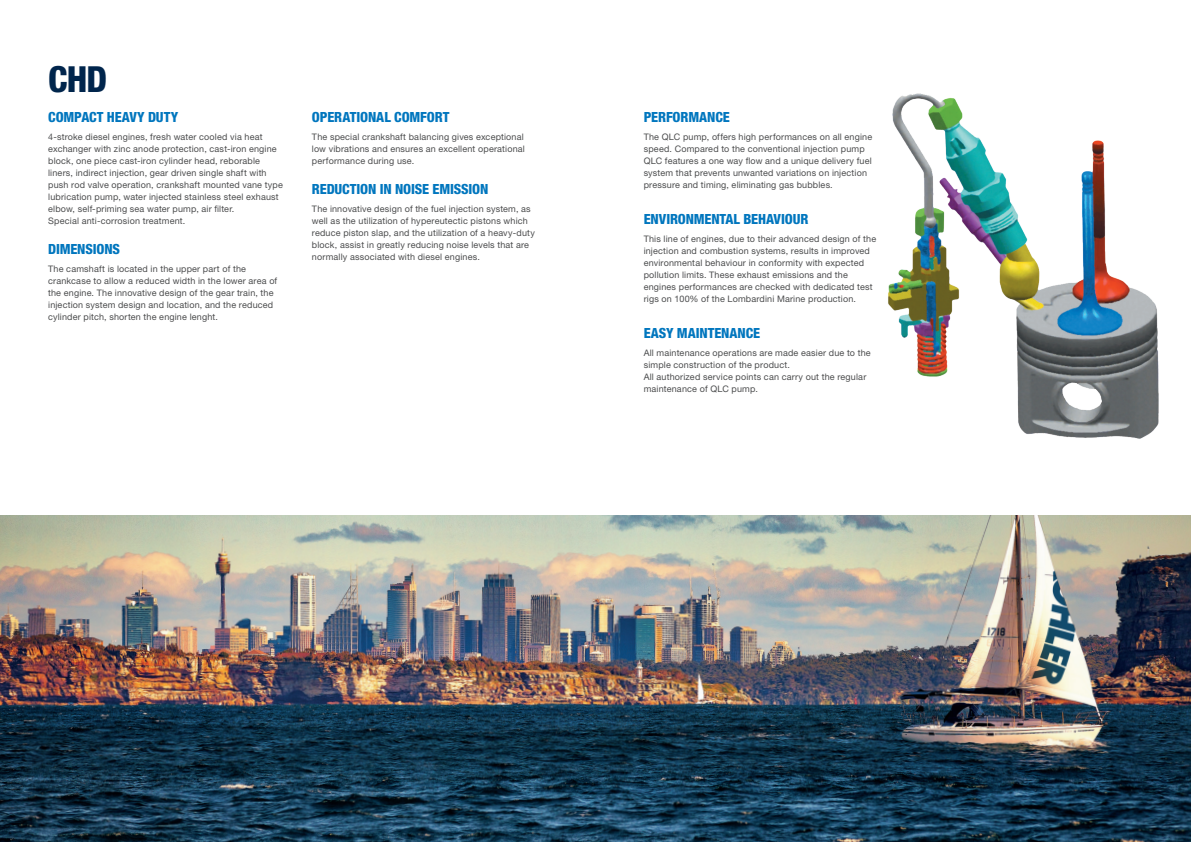
<style>
.page{position:relative;width:1191px;height:842px;background:#fff}
.page>*{position:absolute;margin:0;border:0;box-sizing:border-box;transform-origin:0 0}
.t1{font:800 condensed 36px "Helvetica Neue LT Pro";color:#00254c}
.t2{font:800 condensed 14px "Helvetica Neue LT Pro";letter-spacing:-.01em;color:#0076be}
.t3{font:9px/12px "Helvetica Neue LT Pro";letter-spacing:.02em;color:#4b4c4d}
</style>
<div class="page">
<img style="left:0;top:516px;width:1191px;height:326px">
<img style="left:888px;top:93px;width:271px;height:346px">
<h1 class="t1" style="left:48px;top:57px;width:60px">CHD</h1>
<h2 class="t2" style="left:48px;top:108px;width:132px">COMPACT HEAVY DUTY</h2>
<p class="t3" style="left:48px;top:131px;width:236px">4-stroke diesel engines, fresh water cooled via heat exchanger with zinc anode protection, cast-iron engine block, one piece cast-iron cylinder head, reborable liners, indirect injection, gear driven single shaft with push rod valve operation, crankshaft mounted vane type lubrication pump, water injected stainless steel exhaust elbow, self-priming sea water pump, air filter.<br>Special anti-corrosion treatment.</p>
<h2 class="t2" style="left:48px;top:240px;width:73px">DIMENSIONS</h2>
<p class="t3" style="left:48px;top:263px;width:230px">The camshaft is located in the upper part of the crankcase to allow a reduced width in the lower area of the engine. The innovative design of the gear train, the injection system design and location, and the reduced cylinder pitch, shorten the engine lenght.</p>
<h2 class="t2" style="left:312px;top:108px;width:139px">OPERATIONAL COMFORT</h2>
<p class="t3" style="left:312px;top:131px;width:214px">The special crankshaft balancing gives exceptional low vibrations and ensures an excellent operational performance during use.</p>
<h2 class="t2" style="left:312px;top:180px;width:178px">REDUCTION IN NOISE EMISSION</h2>
<p class="t3" style="left:312px;top:203px;width:224px">The innovative design of the fuel injection system, as well as the utilization of hypereutectic pistons which reduce piston slap, and the utilization of a heavy-duty block, assist in greatly reducing noise levels that are normally associated with diesel engines.</p>
<h2 class="t2" style="left:643px;top:108px;width:88px">PERFORMANCE</h2>
<p class="t3" style="left:643px;top:131px;width:230px">The QLC pump, offers high performances on all engine speed. Compared to the conventional injection pump QLC features a one way flow and a unique delivery fuel system that prevents unwanted variations on injection pressure and timing, eliminating gas bubbles.</p>
<h2 class="t2" style="left:643px;top:210px;width:166px">ENVIRONMENTAL BEHAVIOUR</h2>
<p class="t3" style="left:643px;top:233px;width:234px">This line of engines, due to their advanced design of the injection and combustion systems, results in improved environmental behaviour in conformity with expected pollution limits. These exhaust emissions and the engines performances are checked with dedicated test rigs on 100% of the Lombardini Marine production.</p>
<h2 class="t2" style="left:643px;top:324px;width:118px">EASY MAINTENANCE</h2>
<p class="t3" style="left:643px;top:347px;width:228px">All maintenance operations are made easier due to the simple construction of the product.<br>All authorized service points can carry out the regular maintenance of QLC pump.</p>
</div>
